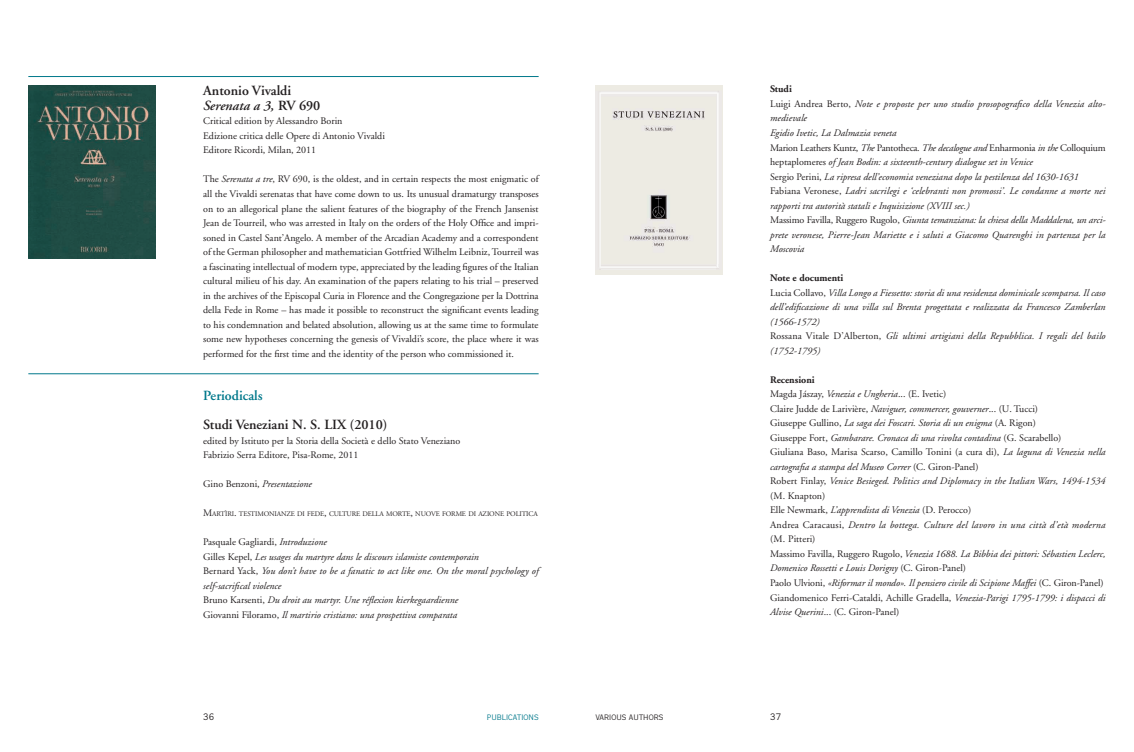
<style>
.page{position:relative;width:1134px;height:752px;background:#fff}
.page>*{position:absolute;margin:0;border:0;box-sizing:border-box;transform-origin:0 0}
.t1{font:600 14px/14.5px "Adobe Garamond";color:#231f20}
.t2{font:600 14px "Adobe Garamond";color:#00788b}
.t3{font:italic 10px/14.5px "Adobe Garamond";color:#231f20}
.t4{font:10px/14.5px "Adobe Garamond";color:#231f20}
.t5{font:9px "Copperplate Gothic Std 29 AB";color:#231f20}
.t6{font:7.5px "Copperplate Gothic Std 29 AB";letter-spacing:.01em;color:#231f20}
.t7{font:7.5px "Copperplate Gothic Std 29 AB";letter-spacing:.01em;color:#00788b}
.t8{font:7px "Adobe Garamond";letter-spacing:-.015em;color:#231f20}
.s1{font-style:italic}
.s2{font-style:normal}
.s3{font-size:10px}
.s4{font-weight:700;font-style:normal}
</style>
<div class="page">
<hr style="left:28px;top:373px;width:511px;height:1px;background:#00788b">
<hr style="left:28px;top:76px;width:511px;height:1px;background:#00788b">
<img style="left:28px;top:85px;width:128px;height:174px">
<img style="left:595px;top:85px;width:128px;height:189px">
<h1 class="t1" style="left:203px;top:84px;width:119px">Antonio Vivaldi<br><span class="s1">Serenata a 3,</span> RV 690</h1>
<p class="t4" style="left:203px;top:114px;width:183px">Critical edition by Alessandro Borin<br>Edizione critica delle Opere di Antonio Vivaldi<br>Editore Ricordi, Milan, 2011</p>
<p class="t4" style="left:203px;top:172px;width:337px;text-align:justify">The <span class="s1">Serenata a tre</span>, RV 690, is the oldest, and in certain respects the most enigmatic of all the Vivaldi serenatas that have come down to us. Its unusual dramaturgy transposes on to an allegorical plane the salient features of the biography of the French Jansenist Jean de Tourreil, who was arrested in Italy on the orders of the Holy Office and impri&shy;soned in Castel Sant’Angelo. A member of the Arcadian Academy and a correspondent of the German philosopher and mathematician Gottfried Wilhelm Leibniz, Tourreil was a fascinating intellectual of modern type, appreciated by the leading figures of the Italian cultural milieu of his day. An examination of the papers relating to his trial – preserved in the archives of the Episcopal Curia in Florence and the Congregazione per la Dottrina della Fede in Rome – has made it possible to reconstruct the significant events leading to his condemnation and belated absolution, allowing us at the same time to formulate some new hypotheses concerning the genesis of Vivaldi’s score, the place where it was performed for the first time and the identity of the person who commissioned it.</p>
<h1 class="t2" style="left:203px;top:388px;width:61px">Periodicals</h1>
<h1 class="t1" style="left:203px;top:417px;width:186px">Studi Veneziani N. S. LIX (2010)</h1>
<p class="t4" style="left:203px;top:433px;width:259px">edited by Istituto per la Storia della Società e dello Stato Veneziano<br>Fabrizio Serra Editore, Pisa-Rome, 2011</p>
<p class="t3" style="left:203px;top:477px;width:110px"><span class="s2">Gino Benzoni,</span> Presentazione</p>
<p class="t8" style="left:203px;top:510px;width:336px"><span class="s3">M</span>ARTÌRI<span class="s3">.</span> TESTIMONIANZE DI FEDE<span class="s3">,</span> CULTURE DELLA MORTE<span class="s3">,</span> NUOVE FORME DI AZIONE POLITICA</p>
<p class="t3" style="left:203px;top:535px;width:337px"><span class="s2">Pasquale Gagliardi,</span> Introduzione<br><span class="s2">Gilles Kepel,</span> Les usages du martyre dans le discours islamiste contemporain<br><span class="s2">Bernard Yack,</span> You don’t have to be a fanatic to act like one. On the moral psychology of self-sacrifical violence<br><span class="s2">Bruno Karsenti,</span> Du droit au martyr. Une réflexion kierkegaardienne<br><span class="s2">Giovanni Filoramo,</span> Il martirio cristiano: una prospettiva comparata</p>
<p class="t3" style="left:770px;top:82px;width:337px"><span class="s4">Studi<br></span><span class="s2">Luigi Andrea Berto,</span> Note e proposte per uno studio prosopografico della Venezia alto&shy;medievale<br>Egidio Ivetic, La Dalmazia veneta<br><span class="s2">Marion Leathers Kuntz,</span> The <span class="s2">Pantotheca.</span> The decalogue and <span class="s2">Enharmonia</span> in the <span class="s2">Colloquium heptaplomeres</span> of Jean Bodin: a sixteenth-century dialogue set in Venice<br><span class="s2">Sergio Perini,</span> La ripresa dell’economia veneziana dopo la pestilenza del 1630-1631<br><span class="s2">Fabiana Veronese,</span> Ladri sacrilegi e ‘celebranti non promossi’. Le condanne a morte nei rapporti tra autorità statali e Inquisizione (XVIII sec.)<br><span class="s2">Massimo Favilla, Ruggero Rugolo,</span> Giunta temanziana: la chiesa della Maddalena, un arci&shy;prete veronese, Pierre-Jean Mariette e i saluti a Giacomo Quarenghi in partenza per la Moscovia</p>
<p class="t3" style="left:770px;top:271px;width:337px"><span class="s4">Note e documenti<br></span><span class="s2">Lucia Collavo,</span> Villa Longo a Fiessetto: storia di una residenza dominicale scomparsa. Il caso dell’edificazione di una villa sul Brenta progettata e realizzata da Francesco Zamberlan (1566-1572)<br><span class="s2">Rossana Vitale D’Alberton,</span> Gli ultimi artigiani della Repubblica. I regali del bailo (1752-1795)</p>
<p class="t3" style="left:770px;top:372px;width:337px"><span class="s4">Recensioni<br></span><span class="s2">Magda Jászay,</span> Venezia e Ungheria<span class="s2">... (E. Ivetic)<br>Claire Judde de Larivière,</span> Naviguer, commercer, gouverner<span class="s2">... (U. Tucci)<br>Giuseppe Gullino,</span> La saga dei Foscari. Storia di un enigma <span class="s2">(A. Rigon)<br>Giuseppe Fort,</span> Gambarare. Cronaca di una rivolta contadina <span class="s2">(G. Scarabello)<br>Giuliana Baso, Marisa Scarso, Camillo Tonini (a cura di),</span> La laguna di Venezia nella cartografia a stampa del Museo Correr <span class="s2">(C. Giron-Panel)<br>Robert Finlay,</span> Venice Besieged. Politics and Diplomacy in the Italian Wars, 1494-1534 <span class="s2">(M. Knapton)<br>Elle Newmark,</span> L’apprendista di Venezia <span class="s2">(D. Perocco)<br>Andrea Caracausi,</span> Dentro la bottega. Culture del lavoro in una città d’età moderna <span class="s2">(M. Pitteri)<br>Massimo Favilla, Ruggero Rugolo,</span> Venezia 1688. La Bibbia dei pittori: Sébastien Leclerc, Domenico Rossetti e Louis Dorigny <span class="s2">(C. Giron-Panel)<br>Paolo Ulvioni,</span> «Riformar il mondo». Il pensiero civile di Scipione Maffei <span class="s2">(C. Giron-Panel)<br>Giandomenico Ferri-Cataldi, Achille Gradella,</span> Venezia-Parigi 1795-1799: i dispacci di Alvise Querini<span class="s2">... (C. Giron-Panel)</span></p>
<p class="t5" style="left:203px;top:711px;width:12px">36</p>
<p class="t5" style="left:770px;top:711px;width:12px">37</p>
<p class="t7" style="left:487px;top:712px;width:53px">PUBLICATIONS</p>
<p class="t6" style="left:595px;top:712px;width:70px">VARIOUS AUTHORS</p>
</div>
